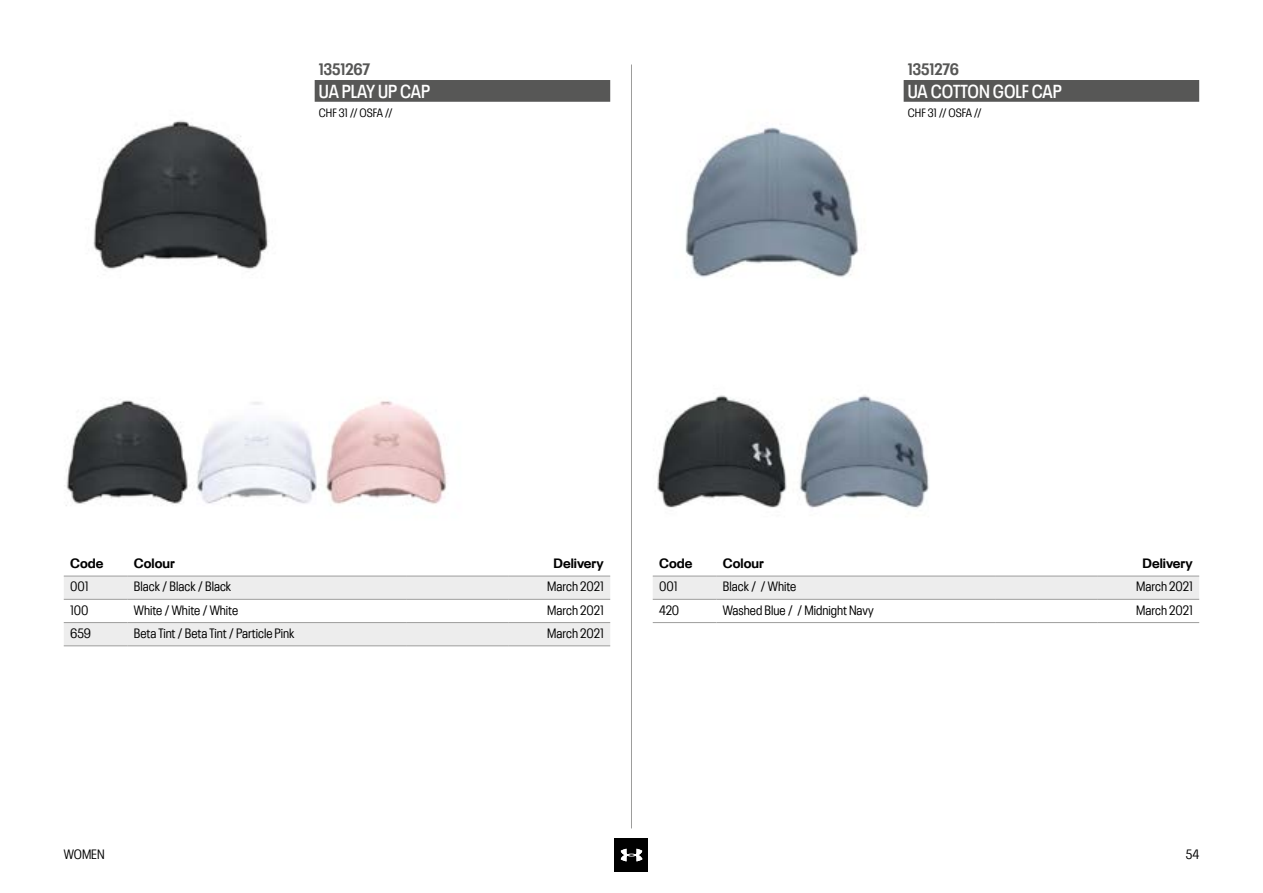
<style>
.page{position:relative;width:1263px;height:893px;background:#fff}
.page>*{position:absolute;margin:0;border:0;box-sizing:border-box;transform-origin:0 0}
.t1{font:600 condensed 18.75px "Neue Plak";color:#fff}
.t2{font:700 condensed 16.5px "Neue Plak";color:#575756}
.t3{font:condensed 13.5px "Neue Plak";color:#000}
.t4{font:700 13.5px "Neue Plak";color:#000}
.t5{font:condensed 12px "Neue Plak";color:#000}
</style>
<div class="page">
<div style="left:615px;top:838px;width:33px;height:34px;background:#000"></div>
<svg style="left:621px;top:849px;width:22px;height:12px"></svg>
<div style="left:653px;top:577px;width:546px;height:22px;background:#ededed"></div>
<hr style="left:653px;top:576px;width:63px;height:1px;background:#9d9d9c">
<hr style="left:716px;top:576px;width:279px;height:1px;background:#9d9d9c">
<hr style="left:995px;top:576px;width:102px;height:1px;background:#9d9d9c">
<hr style="left:1097px;top:576px;width:102px;height:1px;background:#9d9d9c">
<hr style="left:653px;top:599px;width:63px;height:1px;background:#9d9d9c">
<hr style="left:716px;top:599px;width:279px;height:1px;background:#9d9d9c">
<hr style="left:995px;top:599px;width:102px;height:1px;background:#9d9d9c">
<hr style="left:1097px;top:599px;width:102px;height:1px;background:#9d9d9c">
<hr style="left:653px;top:622px;width:63px;height:1px;background:#9d9d9c">
<hr style="left:716px;top:622px;width:279px;height:1px;background:#9d9d9c">
<hr style="left:995px;top:622px;width:102px;height:1px;background:#9d9d9c">
<hr style="left:1097px;top:622px;width:102px;height:1px;background:#9d9d9c">
<div style="left:904px;top:80px;width:295px;height:22px;background:#575756"></div>
<img style="left:655px;top:395px;width:274px;height:113px">
<svg style="left:64px;top:577px;width:546px;height:69px"></svg>
<hr style="left:64px;top:576px;width:64px;height:1px;background:#9d9d9c">
<hr style="left:128px;top:576px;width:278px;height:1px;background:#9d9d9c">
<hr style="left:406px;top:576px;width:102px;height:1px;background:#9d9d9c">
<hr style="left:508px;top:576px;width:102px;height:1px;background:#9d9d9c">
<hr style="left:64px;top:599px;width:64px;height:1px;background:#9d9d9c">
<hr style="left:128px;top:599px;width:278px;height:1px;background:#9d9d9c">
<hr style="left:406px;top:599px;width:102px;height:1px;background:#9d9d9c">
<hr style="left:508px;top:599px;width:102px;height:1px;background:#9d9d9c">
<hr style="left:64px;top:622px;width:64px;height:1px;background:#9d9d9c">
<hr style="left:128px;top:622px;width:278px;height:1px;background:#9d9d9c">
<hr style="left:406px;top:622px;width:102px;height:1px;background:#9d9d9c">
<hr style="left:508px;top:622px;width:102px;height:1px;background:#9d9d9c">
<hr style="left:64px;top:646px;width:64px;height:1px;background:#9d9d9c">
<hr style="left:128px;top:646px;width:278px;height:1px;background:#9d9d9c">
<hr style="left:406px;top:646px;width:102px;height:1px;background:#9d9d9c">
<hr style="left:508px;top:646px;width:102px;height:1px;background:#9d9d9c">
<div style="left:315px;top:80px;width:295px;height:22px;background:#575756"></div>
<img style="left:64px;top:399px;width:384px;height:107px">
<img style="left:93px;top:120px;width:176px;height:150px">
<hr style="left:631px;top:65px;width:1px;height:763px;background:#9d9d9c">
<img style="left:685px;top:124px;width:174px;height:154px">
<p class="t2" style="left:319px;top:57px;width:53px">1351267</p>
<h1 class="t1" style="left:319px;top:77px;width:113px">UA PLAY UP CAP</h1>
<p class="t5" style="left:319px;top:104px;width:75px">CHF 31 // OSFA //</p>
<p class="t2" style="left:908px;top:57px;width:53px">1351276</p>
<h1 class="t1" style="left:908px;top:77px;width:155px">UA COTTON GOLF CAP</h1>
<p class="t5" style="left:908px;top:104px;width:75px">CHF 31 // OSFA //</p>
<p class="t4" style="left:70px;top:553px;width:35px">Code</p>
<p class="t4" style="left:134px;top:553px;width:43px">Colour</p>
<p class="t4" style="left:553px;top:553px;width:52px">Delivery</p>
<p class="t3" style="left:70px;top:577px;width:20px">001</p>
<p class="t3" style="left:134px;top:577px;width:99px">Black / Black / Black</p>
<p class="t3" style="left:547px;top:577px;width:58px">March 2021</p>
<p class="t3" style="left:70px;top:600px;width:20px">100</p>
<p class="t3" style="left:134px;top:600px;width:106px">White / White / White</p>
<p class="t3" style="left:547px;top:600px;width:58px">March 2021</p>
<p class="t3" style="left:70px;top:623px;width:23px">659</p>
<p class="t3" style="left:134px;top:623px;width:162px">Beta Tint / Beta Tint / Particle Pink</p>
<p class="t3" style="left:547px;top:623px;width:58px">March 2021</p>
<p class="t4" style="left:659px;top:553px;width:35px">Code</p>
<p class="t4" style="left:723px;top:553px;width:43px">Colour</p>
<p class="t4" style="left:1142px;top:553px;width:52px">Delivery</p>
<p class="t3" style="left:659px;top:577px;width:20px">001</p>
<p class="t3" style="left:723px;top:577px;width:75px">Black / / White</p>
<p class="t3" style="left:1136px;top:577px;width:58px">March 2021</p>
<p class="t3" style="left:659px;top:600px;width:22px">420</p>
<p class="t3" style="left:723px;top:600px;width:152px">Washed Blue / / Midnight Navy</p>
<p class="t3" style="left:1136px;top:600px;width:58px">March 2021</p>
<p class="t3" style="left:64px;top:845px;width:42px">WOMEN</p>
<p class="t3" style="left:1186px;top:845px;width:15px">54</p>
</div>
